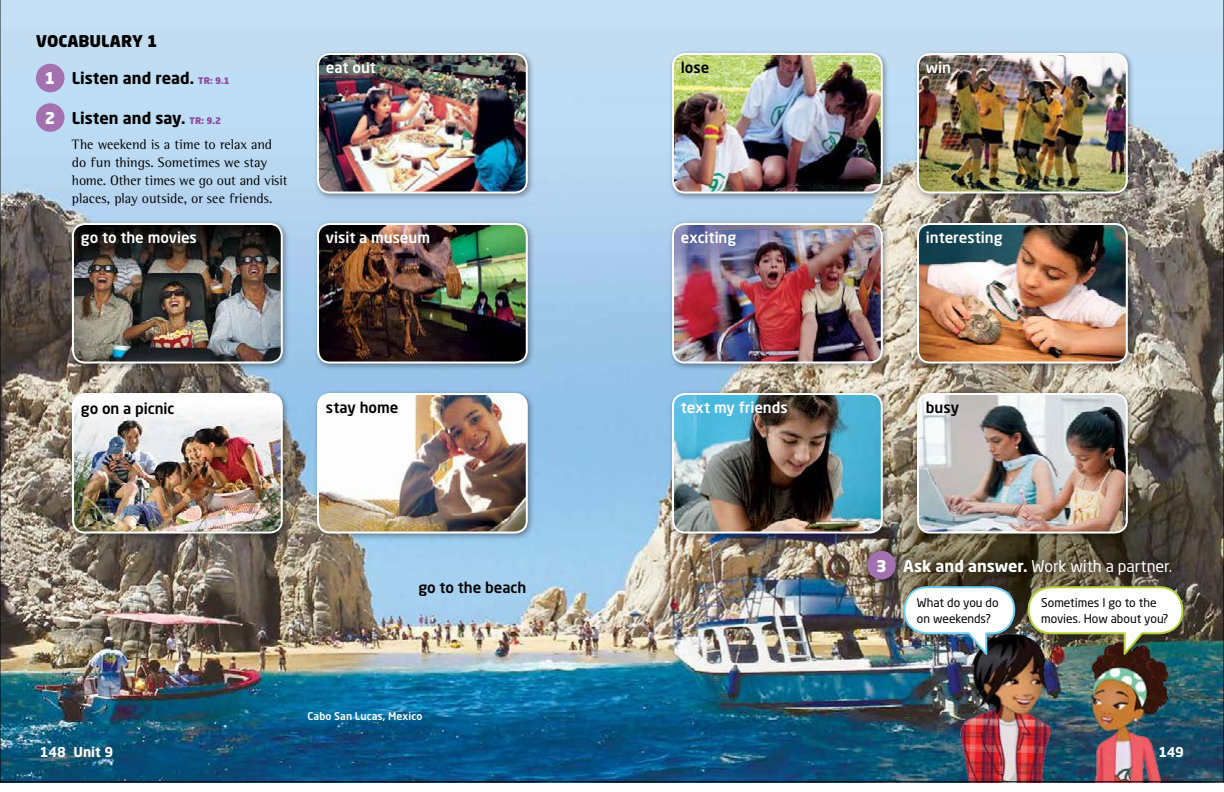
<style>
.page{position:relative;width:1224px;height:792px;background:#fff}
.page>*{position:absolute;margin:0;border:0;box-sizing:border-box;transform-origin:0 0}
.t1{font:700 16px "Neo Sans Std";color:#000}
.t2{font:16px "Neo Sans Std";letter-spacing:-.005em;color:#fff}
.t3{font:900 16px "Neo Sans Std";color:#000}
.t4{font:900 16px "Neo Sans Std";color:#fff}
.t5{font:500 15px "Neo Sans Std";letter-spacing:-.005em;color:#fff}
.t6{font:500 15px "Neo Sans Std";letter-spacing:-.005em;color:#000}
.t7{font:14px/18px "Rotis Semi Serif Std";color:#000}
.t8{font:700 13.5px "Neo Sans Std";letter-spacing:-.005em;color:#fff}
.t9{font:12px/16px "Neo Sans Std";letter-spacing:-.005em;color:#000}
.t10{font:500 10.5px "Neo Sans Std";letter-spacing:.01em;color:#fff}
.s1{font-weight:900;font-size:9px;color:#90499c}
.s2{font-weight:900}
.s3{font-weight:700}
</style>
<div class="page">
<img style="left:0;top:0;width:1224px;height:782px">
<p class="t3" style="left:36px;top:31px;width:123px">VOCABULARY 1</p>
<p class="t1" style="left:72px;top:68px;width:159px">Listen and read. <span class="s1">TR: 9.1</span></p>
<p class="t1" style="left:72px;top:108px;width:151px">Listen and say. <span class="s1">TR: 9.2</span></p>
<p class="t4" style="left:45px;top:68px;width:12px">1</p>
<p class="t4" style="left:45px;top:108px;width:12px">2</p>
<p class="t5" style="left:326px;top:58px;width:52px">eat out</p>
<p class="t7" style="left:72px;top:135px;width:217px">The weekend is a time to relax and do fun things. Sometimes we stay home. Other times we go out and visit places, play outside, or see friends.</p>
<p class="t5" style="left:81px;top:228px;width:117px">go to the movies</p>
<p class="t5" style="left:326px;top:228px;width:106px">visit a museum</p>
<p class="t6" style="left:81px;top:399px;width:95px">go on a picnic</p>
<p class="t6" style="left:326px;top:398px;width:74px">stay home</p>
<p class="t6" style="left:418px;top:578px;width:109px">go to the beach</p>
<p class="t10" style="left:308px;top:710px;width:116px">Cabo San Lucas, Mexico</p>
<p class="t6" style="left:681px;top:58px;width:30px">lose</p>
<p class="t5" style="left:681px;top:228px;width:57px">exciting</p>
<p class="t5" style="left:926px;top:58px;width:27px">win</p>
<p class="t5" style="left:926px;top:228px;width:78px">interesting</p>
<p class="t5" style="left:681px;top:398px;width:108px">text my friends</p>
<p class="t6" style="left:926px;top:398px;width:35px">busy</p>
<p class="t2" style="left:876px;top:556px;width:298px"><span class="s2">3</span> <span class="s3">Ask and answer.</span> Work with a partner.</p>
<p class="t9" style="left:917px;top:595px;width:83px">What do you do on weekends?</p>
<p class="t9" style="left:1041px;top:595px;width:129px">Sometimes I go to the movies. How about you?</p>
<p class="t8" style="left:40px;top:744px;width:75px">148 Unit 9</p>
<p class="t8" style="left:1158px;top:744px;width:27px">149</p>
</div>
